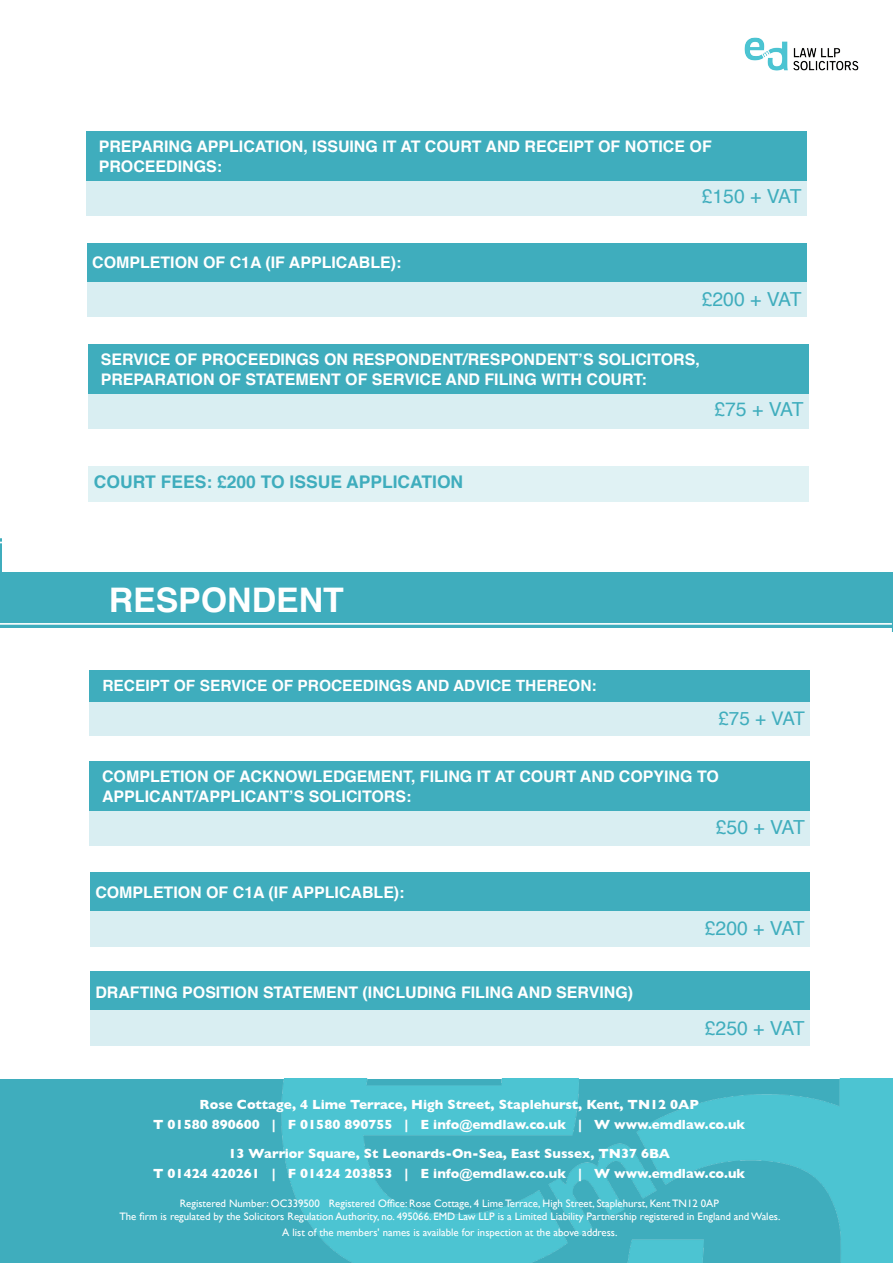
<style>
.page{position:relative;width:893px;height:1263px;background:#fff}
.page>*{position:absolute;margin:0;border:0;box-sizing:border-box;transform-origin:0 0}
.t1{font:700 33.9px "Helvetica";color:#fff}
.t2{font:19.35px "Helvetica";letter-spacing:-.075em;color:#3fadbd}
.t3{font:18.75px "Helvetica";color:#3fadbd}
.t4{font:700 17.4px "Helvetica";color:#3fadbd}
.t5{font:700 15.9px "Helvetica";color:#fff}
.t6{font:700 15.45px "Helvetica";color:#fff}
.t7{font:700 13.5px "Gill Sans";color:#fff}
.t8{font:10.8px "Gill Sans";color:#fff}
</style>
<div class="page">
<img style="left:744px;top:37px;width:115px;height:34px">
<div style="left:0;top:1079px;width:892px;height:183px;background:#3fadbd"></div>
<img style="left:246px;top:1079px;width:647px;height:184px">
<hr style="left:0;top:535px;width:1px;height:73px;background:#3fadbd">
<div style="left:0;top:533px;width:14px;height:5px;background:#fff"></div>
<div style="left:87px;top:282px;width:719px;height:35px;background:#d9eef2"></div>
<div style="left:87px;top:243px;width:719px;height:39px;background:#3fadbd"></div>
<div style="left:86px;top:180px;width:720px;height:36px;background:#d9eef2"></div>
<div style="left:86px;top:131px;width:720px;height:49px;background:#3fadbd"></div>
<div style="left:88px;top:393px;width:720px;height:36px;background:#d9eef2"></div>
<div style="left:88px;top:344px;width:720px;height:49px;background:#3fadbd"></div>
<div style="left:88px;top:466px;width:720px;height:35px;background:#e0f2f4"></div>
<div style="left:90px;top:701px;width:720px;height:35px;background:#d9eef2"></div>
<div style="left:90px;top:670px;width:720px;height:31px;background:#3fadbd"></div>
<div style="left:0;top:572px;width:892px;height:59px;background:#3fadbd"></div>
<div style="left:0;top:628px;width:892px;height:5px;background:#fff"></div>
<hr style="left:0;top:623px;width:892px;height:2px;background:#fff">
<div style="left:89px;top:811px;width:721px;height:35px;background:#d9eef2"></div>
<div style="left:89px;top:761px;width:721px;height:50px;background:#3fadbd"></div>
<div style="left:90px;top:911px;width:720px;height:35px;background:#d9eef2"></div>
<div style="left:90px;top:872px;width:720px;height:39px;background:#3fadbd"></div>
<div style="left:90px;top:1010px;width:720px;height:35px;background:#d9eef2"></div>
<div style="left:90px;top:971px;width:720px;height:39px;background:#3fadbd"></div>
<p class="t5" style="left:99px;top:133px;width:614px">PREPARING APPLICATION, ISSUING IT AT COURT AND RECEIPT OF NOTICE OF</p>
<p class="t5" style="left:99px;top:153px;width:125px">PROCEEDINGS:</p>
<p class="t2" style="left:702px;top:182px;width:101px">£150 + VAT</p>
<p class="t5" style="left:92px;top:250px;width:311px">COMPLETION OF C1A (IF APPLICABLE):</p>
<p class="t2" style="left:702px;top:284px;width:101px">£200 + VAT</p>
<p class="t5" style="left:101px;top:346px;width:601px">SERVICE OF PROCEEDINGS ON RESPONDENT/RESPONDENT’S SOLICITORS,</p>
<p class="t5" style="left:101px;top:366px;width:548px">PREPARATION OF STATEMENT OF SERVICE AND FILING WITH COURT:</p>
<p class="t2" style="left:714px;top:395px;width:91px">£75 + VAT</p>
<p class="t4" style="left:94px;top:468px;width:371px">COURT FEES: £200 TO ISSUE APPLICATION</p>
<p class="t1" style="left:109px;top:572px;width:237px">RESPONDENT</p>
<p class="t6" style="left:102px;top:673px;width:496px">RECEIPT OF SERVICE OF PROCEEDINGS AND ADVICE THEREON:</p>
<p class="t3" style="left:718px;top:704px;width:88px">£75 + VAT</p>
<p class="t5" style="left:102px;top:764px;width:618px">COMPLETION OF ACKNOWLEDGEMENT, FILING IT AT COURT AND COPYING TO</p>
<p class="t5" style="left:102px;top:783px;width:311px">APPLICANT/APPLICANT’S SOLICITORS:</p>
<p class="t2" style="left:716px;top:812px;width:91px">£50 + VAT</p>
<p class="t5" style="left:95px;top:879px;width:311px">COMPLETION OF C1A (IF APPLICABLE):</p>
<p class="t5" style="left:95px;top:979px;width:539px">DRAFTING POSITION STATEMENT (INCLUDING FILING AND SERVING)</p>
<p class="t2" style="left:705px;top:913px;width:101px">£200 + VAT</p>
<p class="t2" style="left:705px;top:1013px;width:101px">£250 + VAT</p>
<p class="t7" style="left:200px;top:1097px;width:501px">Rose Cottage, 4 Lime Terrace, High Street, Staplehurst, Kent, TN12 0AP</p>
<p class="t7" style="left:153px;top:1117px;width:594px">T 01580 890600 | F 01580 890755 | E info@emdlaw.co.uk | W www.emdlaw.co.uk</p>
<p class="t7" style="left:228px;top:1145px;width:443px">13 Warrior Square, St Leonards-On-Sea, East Sussex, TN37 6BA</p>
<p class="t7" style="left:153px;top:1165px;width:594px">T 01424 420261 | F 01424 203853 | E info@emdlaw.co.uk | W www.emdlaw.co.uk</p>
<p class="t8" style="left:180px;top:1197px;width:541px">Registered Number: OC339500 Registered Office: Rose Cottage, 4 Lime Terrace, High Street, Staplehurst, Kent TN12 0AP</p>
<p class="t8" style="left:119px;top:1210px;width:662px">The firm is regulated by the Solicitors Regulation Authority, no. 495066. EMD Law LLP is a Limited Liability Partnership registered in England and Wales.</p>
<p class="t8" style="left:282px;top:1226px;width:337px">A list of the members' names is available for inspection at the above address.</p>
</div>
